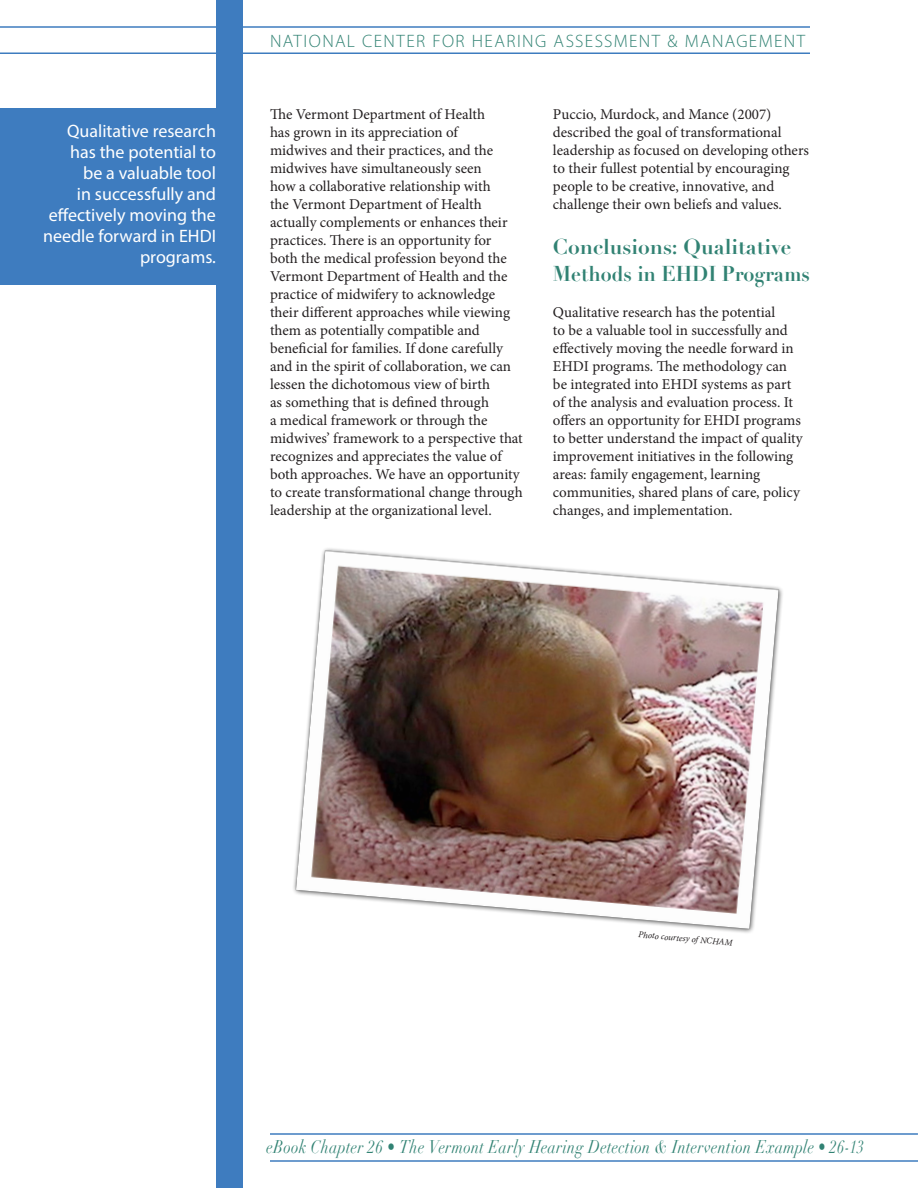
<style>
.page{position:relative;width:918px;height:1188px;background:#fff}
.page>*{position:absolute;margin:0;border:0;box-sizing:border-box;transform-origin:0 0}
.t1{font:700 21px/27px "Didot";color:#318273}
.t2{font:18px/21px "Myriad Pro";color:#fff;text-align:right}
.t3{font:italic 18px "Didot";letter-spacing:.025em;color:#318273;scale:.83 1}
.t4{font:300 18px "Myriad Pro";letter-spacing:.075em;color:#318273}
.t5{font:15px/18px "Minion Pro";color:#231f20}
.t6{font:italic 9px "Minion Pro";color:#231f20}
</style>
<div class="page">
<hr style="left:0;top:26px;width:810px;height:2px;background:#3e7cbf">
<hr style="left:0;top:52px;width:810px;height:2px;background:#3e7cbf">
<hr style="left:270px;top:1133px;width:648px;height:2px;background:#3e7cbf">
<hr style="left:270px;top:1160px;width:648px;height:2px;background:#3e7cbf">
<div style="left:216px;top:0;width:27px;height:1188px;background:#3e7cbf"></div>
<div style="left:0;top:108px;width:223px;height:176px;background:#3e7cbf"></div>
<img style="left:293px;top:548px;width:490px;height:385px">
<p class="t2" style="left:43px;top:121px;width:174px">Qualitative research has the potential to<br>be a valuable tool<br>in successfully and effectively moving the needle forward in EHDI programs.</p>
<p class="t4" style="left:270px;top:31px;width:537px">NATIONAL CENTER FOR HEARING ASSESSMENT &amp; MANAGEMENT</p>
<p class="t5" style="left:270px;top:105px;width:254px">The Vermont Department of Health<br>has grown in its appreciation of<br>midwives and their practices, and the midwives have simultaneously seen<br>how a collaborative relationship with<br>the Vermont Department of Health actually complements or enhances their practices. There is an opportunity for both the medical profession beyond the Vermont Department of Health and the practice of midwifery to acknowledge their different approaches while viewing them as potentially compatible and beneficial for families. If done carefully and in the spirit of collaboration, we can lessen the dichotomous view of birth<br>as something that is defined through<br>a medical framework or through the midwives’ framework to a perspective that recognizes and appreciates the value of both approaches. We have an opportunity to create transformational change through leadership at the organizational level.</p>
<p class="t5" style="left:553px;top:105px;width:258px">Puccio, Murdock, and Mance (2007) described the goal of transformational leadership as focused on developing others to their fullest potential by encouraging people to be creative, innovative, and challenge their own beliefs and values.</p>
<h1 class="t1" style="left:553px;top:233px;width:259px">Conclusions: Qualitative<br>Methods in EHDI Programs</h1>
<p class="t5" style="left:553px;top:303px;width:251px">Qualitative research has the potential<br>to be a valuable tool in successfully and effectively moving the needle forward in EHDI programs. The methodology can be integrated into EHDI systems as part of the analysis and evaluation process. It offers an opportunity for EHDI programs to better understand the impact of quality improvement initiatives in the following areas: family engagement, learning communities, shared plans of care, policy changes, and implementation.</p>
<p class="t6" style="left:639px;top:928px;width:96px;rotate:5deg">Photo courtesy of NCHAM</p>
<p class="t3" style="left:266px;top:1136px;width:721px">eBook Chapter 26 • The Vermont Early Hearing Detection &amp; Intervention Example • 26-13</p>
</div>
